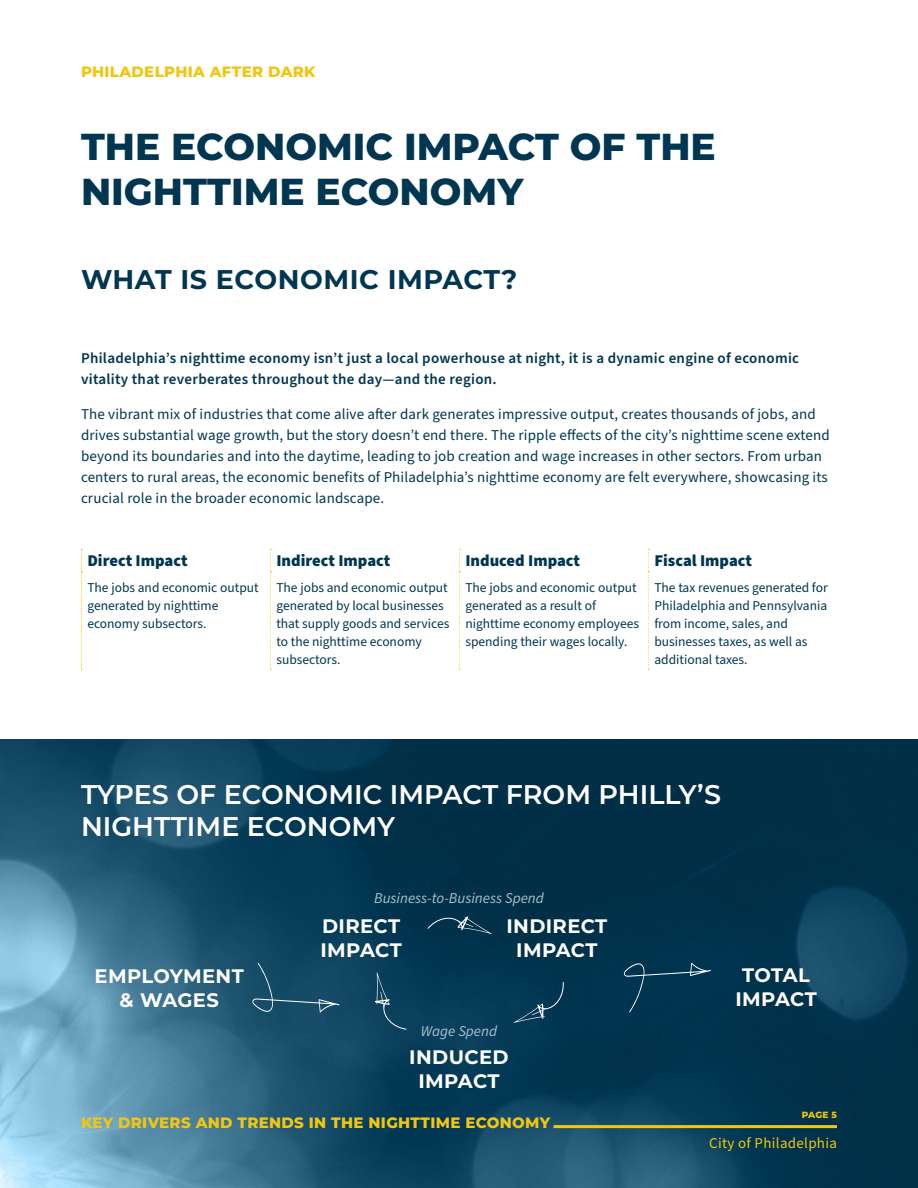
<style>
.page{position:relative;width:918px;height:1188px;background:#fff}
.page>*{position:absolute;margin:0;border:0;box-sizing:border-box;transform-origin:0 0}
.t1{font:800 37.5px/45px "Montserrat";color:#003651}
.t2{font:600 27px/32.4px "Montserrat";color:#fff}
.t3{font:700 27px "Montserrat";letter-spacing:.02em;color:#003651}
.t4{font:700 19.5px/23.4px "Montserrat";letter-spacing:.02em;color:#fff;text-align:center}
.t5{font:900 16.5px "Source Sans Pro";color:#003651}
.t6{font:15px/21px "Source Sans Pro";letter-spacing:.01em;color:#003651}
.t7{font:600 15px/21px "Source Sans Pro";letter-spacing:.02em;color:#003651}
.t8{font:800 15px "Montserrat";letter-spacing:.02em;color:#f1c613}
.t9{font:italic 15px "Source Sans Pro";color:#a4c2cd}
.t10{font:15px "Source Sans Pro";letter-spacing:.02em;color:#f1c613}
.t11{font:13.5px/18px "Source Sans Pro";color:#003651}
.t12{font:800 9px "Montserrat";color:#f1c613}
</style>
<div class="page">
<img style="left:0;top:739px;width:918px;height:449px">
<svg style="left:459px;top:549px;width:1px;height:121px"></svg>
<svg style="left:648px;top:549px;width:1px;height:121px"></svg>
<svg style="left:81px;top:549px;width:1px;height:121px"></svg>
<svg style="left:270px;top:549px;width:1px;height:121px"></svg>
<svg style="left:252px;top:963px;width:88px;height:50px;background:#1e516c"></svg>
<svg style="left:369px;top:971px;width:40px;height:59px;background:#164a64"></svg>
<svg style="left:624px;top:963px;width:87px;height:49px;background:#0b3d57"></svg>
<svg style="left:511px;top:981px;width:54px;height:49px;background:#0d405b"></svg>
<svg style="left:427px;top:909px;width:68px;height:33px;background:#0e3c53"></svg>
<hr style="left:554px;top:1125px;width:283px;height:3px;background:#f1c613">
<p class="t8" style="left:81px;top:61px;width:236px">PHILADELPHIA AFTER DARK</p>
<p class="t1" style="left:81px;top:123px;width:636px">THE ECONOMIC IMPACT OF THE<br>NIGHTTIME ECONOMY</p>
<p class="t3" style="left:81px;top:260px;width:438px">WHAT IS ECONOMIC IMPACT?</p>
<p class="t7" style="left:81px;top:348px;width:720px">Philadelphia’s nighttime economy isn’t just a local powerhouse at night, it is a dynamic engine of economic vitality that reverberates throughout the day—and the region.</p>
<p class="t6" style="left:81px;top:404px;width:750px">The vibrant mix of industries that come alive after dark generates impressive output, creates thousands of jobs, and drives substantial wage growth, but the story doesn’t end there. The ripple effects of the city’s nighttime scene extend beyond its boundaries and into the daytime, leading to job creation and wage increases in other sectors. From urban centers to rural areas, the economic benefits of Philadelphia’s nighttime economy are felt everywhere, showcasing its crucial role in the broader economic landscape.</p>
<p class="t5" style="left:87px;top:549px;width:102px">Direct Impact</p>
<p class="t5" style="left:276px;top:549px;width:116px">Indirect Impact</p>
<p class="t5" style="left:465px;top:549px;width:116px">Induced Impact</p>
<p class="t5" style="left:654px;top:549px;width:99px">Fiscal Impact</p>
<p class="t11" style="left:87px;top:579px;width:173px">The jobs and economic output generated by nighttime economy subsectors.</p>
<p class="t11" style="left:276px;top:579px;width:175px">The jobs and economic output generated by local businesses that supply goods and services to the nighttime economy subsectors.</p>
<p class="t11" style="left:465px;top:579px;width:175px">The jobs and economic output generated as a result of nighttime economy employees spending their wages locally.</p>
<p class="t11" style="left:654px;top:579px;width:175px">The tax revenues generated for<br>Philadelphia and Pennsylvania from income, sales, and businesses taxes, as well as additional taxes.</p>
<p class="t2" style="left:81px;top:777px;width:642px">TYPES OF ECONOMIC IMPACT FROM PHILLY’S<br>NIGHTTIME ECONOMY</p>
<p class="t9" style="left:374px;top:888px;width:171px">Business-to-Business Spend</p>
<p class="t4" style="left:95px;top:964px;width:151px">EMPLOYMENT &amp; WAGES</p>
<p class="t4" style="left:320px;top:914px;width:83px;text-align:left">DIRECT<br>IMPACT</p>
<p class="t4" style="left:506px;top:914px;width:102px">INDIRECT<br>IMPACT</p>
<p class="t9" style="left:421px;top:1021px;width:78px">Wage Spend</p>
<p class="t4" style="left:409px;top:1045px;width:101px">INDUCED<br>IMPACT</p>
<p class="t8" style="left:81px;top:1112px;width:471px">KEY DRIVERS AND TRENDS IN THE NIGHTTIME ECONOMY</p>
<p class="t4" style="left:735px;top:963px;width:83px">TOTAL<br>IMPACT</p>
<p class="t12" style="left:802px;top:1108px;width:37px">PAGE 5</p>
<p class="t10" style="left:709px;top:1133px;width:129px">City of Philadelphia</p>
</div>
